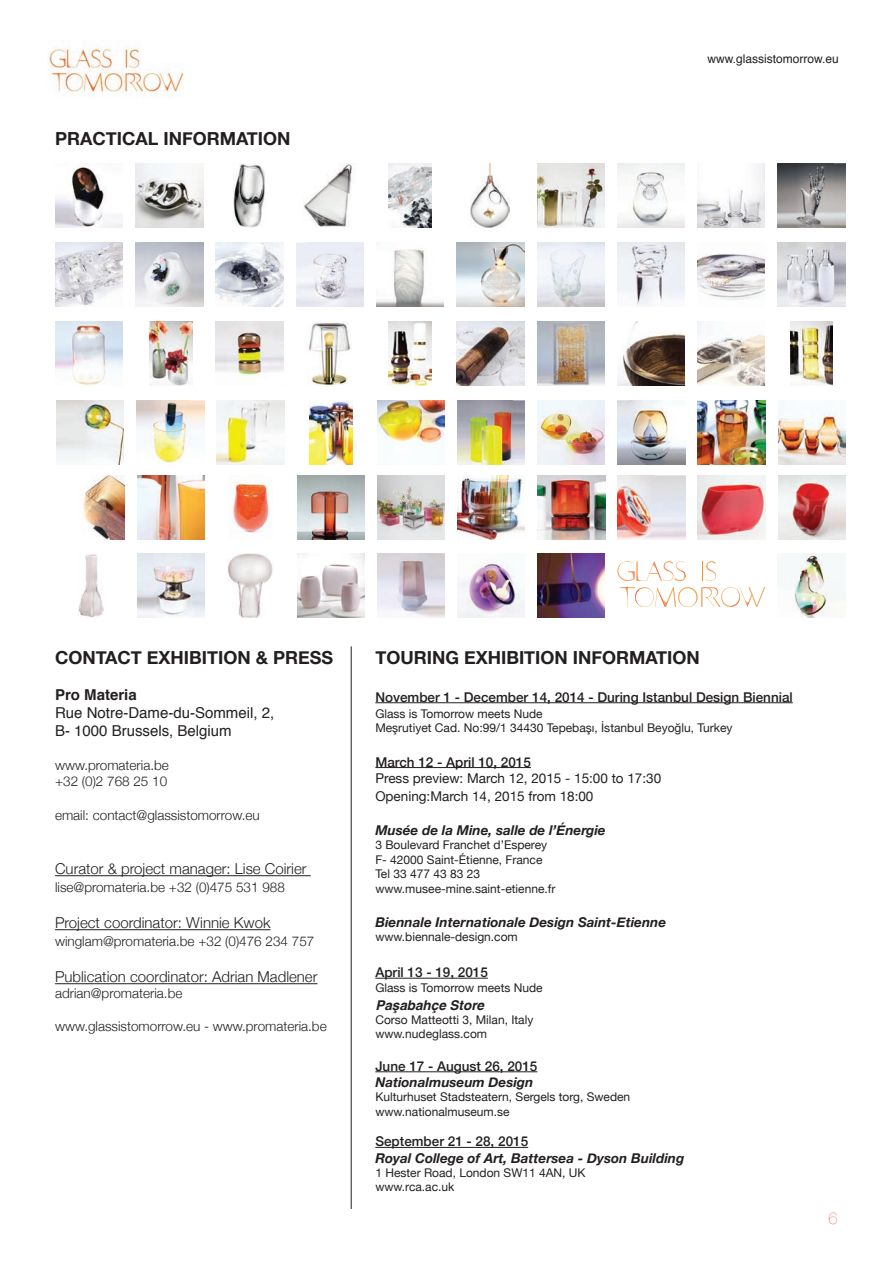
<style>
.page{position:relative;width:893px;height:1263px;background:#fff}
.page>*{position:absolute;margin:0;border:0;box-sizing:border-box;transform-origin:0 0}
.t1{font:700 18px "Helvetica Neue";color:#231f20}
.t2{font:300 17.85px "Founders Grotesk";letter-spacing:-.01em;color:#231f20}
.t3{font:700 17.85px "Founders Grotesk";letter-spacing:-.01em;color:#231f20}
.t4{font:200 16.5px "Helvetica Neue";color:#ef4229}
.t5{font:300 15px "Helvetica Neue";color:#231f20}
.t6{font:15px/18px "Helvetica";color:#231f20}
.t7{font:700 15px "Helvetica";color:#231f20}
.t8{font:300 13.5px/16.2px "Helvetica Neue";color:#231f20}
.t9{font:italic 700 13.5px "Helvetica Neue";color:#231f20}
.t10{font:500 13.5px "Helvetica Neue";color:#231f20}
.t11{font:13.5px/18px "Helvetica Neue";color:#231f20}
.t12{font:italic 700 13.5px "Helvetica";color:#231f20}
.t13{font:12px/14.4px "Helvetica Neue";color:#231f20}
.t14{font:12px "Helvetica";color:#231f20}
</style>
<div class="page">
<hr style="left:55px;top:875px;width:256px;height:1px;background:#231f20">
<hr style="left:55px;top:929px;width:216px;height:1px;background:#231f20">
<hr style="left:55px;top:983px;width:262px;height:1px;background:#231f20">
<img style="left:49px;top:43px;width:134px;height:55px">
<svg style="left:618px;top:561px;width:147px;height:46px"></svg>
<img style="left:618px;top:475px;width:67px;height:64px">
<img style="left:538px;top:475px;width:67px;height:64px">
<img style="left:137px;top:554px;width:67px;height:64px">
<img style="left:698px;top:475px;width:67px;height:64px">
<img style="left:457px;top:475px;width:68px;height:64px">
<img style="left:78px;top:554px;width:25px;height:64px">
<img style="left:231px;top:481px;width:39px;height:52px">
<img style="left:297px;top:475px;width:68px;height:64px">
<img style="left:778px;top:475px;width:67px;height:64px">
<img style="left:55px;top:165px;width:68px;height:63px">
<img style="left:297px;top:554px;width:68px;height:64px">
<img style="left:389px;top:164px;width:42px;height:64px">
<img style="left:788px;top:554px;width:46px;height:64px">
<img style="left:697px;top:164px;width:68px;height:64px">
<img style="left:136px;top:164px;width:67px;height:64px">
<img style="left:377px;top:554px;width:68px;height:64px">
<img style="left:471px;top:164px;width:39px;height:64px">
<img style="left:233px;top:164px;width:33px;height:64px">
<img style="left:228px;top:554px;width:45px;height:64px">
<img style="left:537px;top:554px;width:68px;height:64px">
<img style="left:617px;top:164px;width:68px;height:64px">
<img style="left:136px;top:243px;width:67px;height:64px">
<img style="left:457px;top:563px;width:68px;height:55px">
<img style="left:537px;top:164px;width:67px;height:64px">
<img style="left:55px;top:243px;width:68px;height:64px">
<img style="left:376px;top:248px;width:68px;height:59px">
<img style="left:697px;top:254px;width:68px;height:46px">
<img style="left:304px;top:164px;width:51px;height:63px">
<img style="left:457px;top:243px;width:67px;height:64px">
<img style="left:778px;top:243px;width:67px;height:64px">
<img style="left:296px;top:243px;width:68px;height:64px">
<img style="left:617px;top:243px;width:68px;height:63px">
<img style="left:216px;top:243px;width:67px;height:64px">
<img style="left:537px;top:243px;width:67px;height:64px">
<img style="left:55px;top:321px;width:68px;height:64px">
<img style="left:389px;top:321px;width:43px;height:64px">
<img style="left:697px;top:321px;width:68px;height:64px">
<img style="left:307px;top:321px;width:44px;height:64px">
<img style="left:457px;top:321px;width:67px;height:64px">
<img style="left:790px;top:321px;width:43px;height:64px">
<img style="left:216px;top:321px;width:67px;height:57px">
<img style="left:617px;top:321px;width:68px;height:64px">
<img style="left:149px;top:321px;width:43px;height:64px">
<img style="left:537px;top:321px;width:67px;height:64px">
<img style="left:377px;top:475px;width:68px;height:64px">
<img style="left:56px;top:400px;width:68px;height:64px">
<img style="left:377px;top:400px;width:68px;height:46px">
<img style="left:698px;top:400px;width:67px;height:64px">
<img style="left:83px;top:475px;width:41px;height:64px">
<img style="left:137px;top:400px;width:67px;height:64px">
<img style="left:457px;top:400px;width:68px;height:64px">
<img style="left:778px;top:410px;width:67px;height:54px">
<img style="left:309px;top:400px;width:43px;height:64px">
<img style="left:618px;top:400px;width:67px;height:64px">
<img style="left:137px;top:475px;width:67px;height:64px">
<img style="left:217px;top:400px;width:67px;height:64px">
<img style="left:537px;top:400px;width:68px;height:64px">
<img style="left:778px;top:164px;width:67px;height:64px">
<hr style="left:351px;top:646px;width:1px;height:563px;background:#231f20">
<hr style="left:375px;top:702px;width:418px;height:1px;background:#231f20">
<hr style="left:375px;top:767px;width:156px;height:1px;background:#231f20">
<hr style="left:375px;top:978px;width:113px;height:1px;background:#231f20">
<hr style="left:375px;top:1071px;width:162px;height:1px;background:#231f20">
<hr style="left:375px;top:1147px;width:153px;height:1px;background:#231f20">
<h1 class="t1" style="left:55px;top:125px;width:237px">PRACTICAL INFORMATION</h1>
<p class="t14" style="left:708px;top:50px;width:133px">www.glassistomorrow.eu</p>
<h1 class="t1" style="left:55px;top:643px;width:280px">CONTACT EXHIBITION &amp; PRESS</h1>
<p class="t7" style="left:55px;top:682px;width:83px">Pro Materia</p>
<p class="t6" style="left:55px;top:704px;width:221px">Rue Notre-Dame-du-Sommeil, 2,<br>B- 1000 Brussels, Belgium</p>
<p class="t8" style="left:55px;top:756px;width:115px">www.promateria.be +32 (0)2 768 25 10</p>
<p class="t8" style="left:55px;top:806px;width:206px">email: contact@glassistomorrow.eu</p>
<p class="t5" style="left:55px;top:857px;width:253px">Curator &amp; project manager: Lise Coirier</p>
<p class="t8" style="left:55px;top:878px;width:231px">lise@promateria.be +32 (0)475 531 988</p>
<p class="t5" style="left:55px;top:911px;width:217px">Project coordinator: Winnie Kwok</p>
<p class="t8" style="left:55px;top:932px;width:261px">winglam@promateria.be +32 (0)476 234 757</p>
<p class="t5" style="left:55px;top:965px;width:264px">Publication coordinator: Adrian Madlener</p>
<p class="t8" style="left:55px;top:984px;width:129px">adrian@promateria.be</p>
<p class="t8" style="left:55px;top:1017px;width:273px">www.glassistomorrow.eu - www.promateria.be</p>
<h1 class="t1" style="left:375px;top:643px;width:326px">TOURING EXHIBITION INFORMATION</h1>
<p class="t10" style="left:375px;top:686px;width:419px">November 1 - December 14, 2014 - During Istanbul Design Biennial</p>
<p class="t13" style="left:375px;top:707px;width:359px">Glass is Tomorrow meets Nude<br>Meşrutiyet Cad. No:99/1 34430 Tepebaşı, İstanbul Beyoğlu, Turkey</p>
<p class="t10" style="left:375px;top:751px;width:157px">March 12 - April 10, 2015</p>
<p class="t11" style="left:375px;top:770px;width:287px">Press preview: March 12, 2015 - 15:00 to 17:30<br>Opening:March 14, 2015 from 18:00</p>
<p class="t9" style="left:375px;top:819px;width:232px">Musée de la Mine, salle de l’Énergie</p>
<p class="t13" style="left:375px;top:838px;width:182px">3 Boulevard Franchet d’Esperey<br>F- 42000 Saint-Étienne, France<br>Tel 33 477 43 83 23 www.musee-mine.saint-etienne.fr</p>
<p class="t9" style="left:375px;top:911px;width:292px">Biennale Internationale Design Saint-Etienne</p>
<p class="t13" style="left:375px;top:930px;width:144px">www.biennale-design.com</p>
<p class="t10" style="left:375px;top:961px;width:114px">April 13 - 19, 2015</p>
<p class="t13" style="left:375px;top:981px;width:169px">Glass is Tomorrow meets Nude</p>
<p class="t12" style="left:375px;top:994px;width:110px">Paşabahçe Store</p>
<p class="t13" style="left:375px;top:1013px;width:160px">Corso Matteotti 3, Milan, Italy www.nudeglass.com</p>
<p class="t10" style="left:375px;top:1055px;width:164px">June 17 - August 26, 2015</p>
<p class="t9" style="left:375px;top:1071px;width:159px">Nationalmuseum Design</p>
<p class="t13" style="left:375px;top:1090px;width:256px">Kulturhuset Stadsteatern, Sergels torg, Sweden www.nationalmuseum.se</p>
<p class="t10" style="left:375px;top:1131px;width:154px">September 21 - 28, 2015</p>
<p class="t9" style="left:375px;top:1147px;width:311px">Royal College of Art, Battersea - Dyson Building</p>
<p class="t13" style="left:375px;top:1166px;width:212px">1 Hester Road, London SW11 4AN, UK www.rca.ac.uk</p>
<h2 class="t2" style="left:619px;top:723px;width:107px">CRAFTS LEAD</h2>
<h2 class="t3" style="left:619px;top:772px;width:87px">IN EUROPE</h2>
<h3 class="t4" style="left:828px;top:1206px;width:11px">6</h3>
</div>
